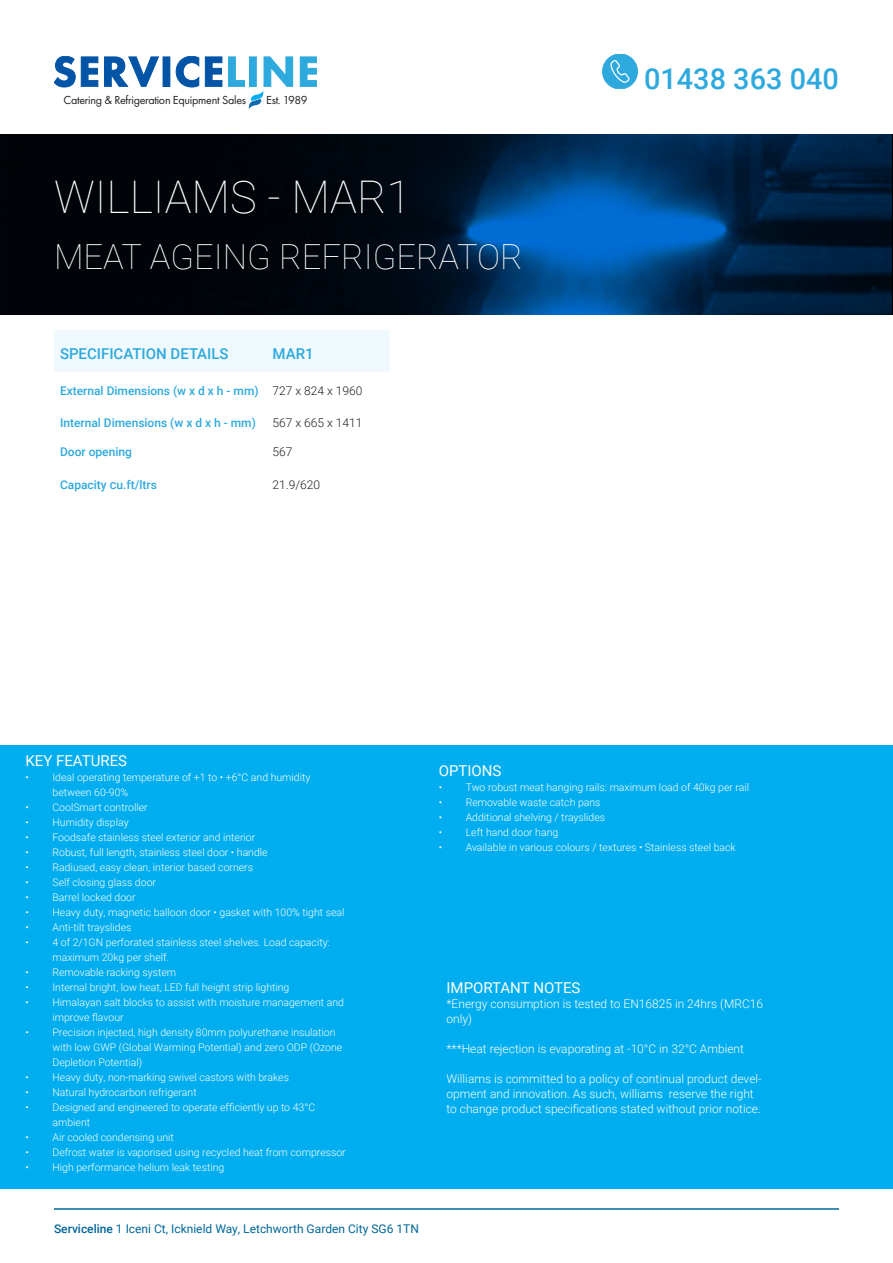
<style>
.page{position:relative;width:893px;height:1263px;background:#fff}
.page>*{position:absolute;margin:0;border:0;box-sizing:border-box;transform-origin:0 0}
.t1{font:100 45px "Roboto";color:#fff}
.t2{font:100 34.5px "Roboto";color:#fff}
.t3{font:500 28.8px "Roboto";color:#2ea9de}
.t4{font:15px "Roboto";color:#fff}
.t5{font:500 15px "Roboto";color:#2ea9de}
.t6{font:12.15px "Futura PT";letter-spacing:-.025em;color:#231f20}
.t7{font:300 12px/15px "Roboto";color:#fff}
.t8{font:500 12px "Roboto";color:#2ea9de}
.t9{font:12px "Roboto";color:#069}
.t10{font:300 12px "Roboto";color:#231f20}
.t11{font:300 10.5px/15px "Roboto";color:#fff}
.s1{font-weight:500}
</style>
<div class="page">
<img style="left:0;top:134px;width:893px;height:181px">
<svg style="left:54px;top:56px;width:21px;height:31px"></svg>
<svg style="left:81px;top:57px;width:17px;height:30px"></svg>
<svg style="left:104px;top:57px;width:55px;height:30px"></svg>
<div style="left:163px;top:57px;width:7px;height:29px;background:#0154a6"></div>
<svg style="left:176px;top:56px;width:23px;height:31px"></svg>
<svg style="left:205px;top:57px;width:17px;height:30px"></svg>
<svg style="left:300px;top:57px;width:17px;height:30px"></svg>
<svg style="left:228px;top:57px;width:65px;height:52px"></svg>
<div style="left:603px;top:54px;width:34px;height:35px;background:#2ea9de;border:1px solid #2ea9de;border-radius:50%"></div>
<svg style="left:610px;top:60px;width:20px;height:23px"></svg>
<hr style="left:54px;top:1208px;width:785px;height:2px;background:#069">
<div style="left:0;top:745px;width:893px;height:443px;background:#00aeef"></div>
<div style="left:54px;top:330px;width:336px;height:42px;background:#f0f9fd"></div>
<p class="t6" style="left:64px;top:93px;width:184px">Catering &amp; Refrigeration Equipment Sales</p>
<p class="t6" style="left:266px;top:93px;width:43px">Est. 1989</p>
<p class="t1" style="left:54px;top:165px;width:359px">WILLIAMS - MAR1</p>
<p class="t2" style="left:54px;top:232px;width:470px">MEAT AGEING REFRIGERATOR</p>
<p class="t5" style="left:60px;top:343px;width:170px">SPECIFICATION DETAILS</p>
<p class="t5" style="left:273px;top:343px;width:42px">MAR1</p>
<p class="t8" style="left:60px;top:382px;width:200px">External Dimensions (w x d x h - mm)</p>
<p class="t10" style="left:273px;top:382px;width:91px">727 x 824 x 1960</p>
<p class="t8" style="left:60px;top:414px;width:197px">Internal Dimensions (w x d x h - mm)</p>
<p class="t10" style="left:273px;top:414px;width:91px">567 x 665 x 1411</p>
<p class="t8" style="left:60px;top:444px;width:73px">Door opening</p>
<p class="t10" style="left:273px;top:444px;width:21px">567</p>
<p class="t8" style="left:60px;top:476px;width:98px">Capacity Cu.ft/ltrs</p>
<p class="t10" style="left:273px;top:476px;width:49px">21.9/620</p>
<p class="t3" style="left:644px;top:59px;width:196px">01438 363 040</p>
<p class="t4" style="left:26px;top:750px;width:103px">KEY FEATURES</p>
<p class="t11" style="left:53px;top:770px;width:259px;text-indent:-27px">• Ideal operating temperature of +1 to • +6°C and humidity between 60-90%</p>
<p class="t11" style="left:26px;top:800px;width:124px">• CoolSmart controller</p>
<p class="t11" style="left:26px;top:815px;width:105px">• Humidity display</p>
<p class="t11" style="left:26px;top:830px;width:231px">• Foodsafe stainless steel exterior and interior</p>
<p class="t11" style="left:26px;top:845px;width:244px">• Robust, full length, stainless steel door • handle</p>
<p class="t11" style="left:26px;top:860px;width:229px">• Radiused, easy clean, interior based corners</p>
<p class="t11" style="left:26px;top:875px;width:132px">• Self closing glass door</p>
<p class="t11" style="left:26px;top:890px;width:112px">• Barrel locked door</p>
<p class="t11" style="left:26px;top:905px;width:320px">• Heavy duty, magnetic balloon door • gasket with 100% tight seal</p>
<p class="t11" style="left:26px;top:920px;width:107px">• Anti-tilt trayslides</p>
<p class="t11" style="left:53px;top:935px;width:279px;text-indent:-27px">• 4 of 2/1GN perforated stainless steel shelves. Load capacity: maximum 20kg per shelf.</p>
<p class="t11" style="left:26px;top:965px;width:152px">• Removable racking system</p>
<p class="t11" style="left:26px;top:980px;width:265px">• Internal bright, low heat, LED full height strip lighting</p>
<p class="t11" style="left:53px;top:995px;width:293px;text-indent:-27px">• Himalayan salt blocks to assist with moisture management and improve flavour</p>
<p class="t11" style="left:53px;top:1025px;width:291px;text-indent:-27px">• Precision injected, high density 80mm polyurethane insulation with low GWP (Global Warming Potential) and zero ODP (Ozone<br>Depletion Potential)</p>
<p class="t11" style="left:26px;top:1070px;width:265px">• Heavy duty, non-marking swivel castors with brakes</p>
<p class="t11" style="left:26px;top:1085px;width:173px">• Natural hydrocarbon refrigerant</p>
<p class="t11" style="left:53px;top:1100px;width:264px;text-indent:-27px">• Designed and engineered to operate efficiently up to 43°C ambient</p>
<p class="t11" style="left:26px;top:1130px;width:150px">• Air cooled condensing unit</p>
<p class="t11" style="left:26px;top:1145px;width:322px">• Defrost water is vaporised using recycled heat from compressor</p>
<p class="t11" style="left:26px;top:1160px;width:200px">• High performance helium leak testing</p>
<p class="t9" style="left:54px;top:1220px;width:366px"><span class="s1">Serviceline</span> 1 Iceni Ct, Icknield Way, Letchworth Garden City SG6 1TN</p>
<p class="t4" style="left:439px;top:760px;width:64px">OPTIONS</p>
<p class="t11" style="left:439px;top:779px;width:312px">• Two robust meat hanging rails: maximum load of 40kg per rail</p>
<p class="t11" style="left:439px;top:794px;width:163px">• Removable waste catch pans</p>
<p class="t11" style="left:439px;top:809px;width:168px">• Additional shelving / trayslides</p>
<p class="t11" style="left:439px;top:824px;width:121px">• Left hand door hang</p>
<p class="t11" style="left:439px;top:839px;width:298px">• Available in various colours / textures • Stainless steel back</p>
<p class="t4" style="left:446px;top:977px;width:135px">IMPORTANT NOTES</p>
<p class="t7" style="left:446px;top:995px;width:318px">*Energy consumption is tested to EN16825 in 24hrs (MRC16 only)</p>
<p class="t7" style="left:446px;top:1040px;width:299px">***Heat rejection is evaporating at -10°C in 32°C Ambient</p>
<p class="t7" style="left:446px;top:1070px;width:317px">Williams is committed to a policy of continual product devel&shy;opment and innovation. As such, williams reserve the right to change product specifications stated without prior notice.</p>
</div>
